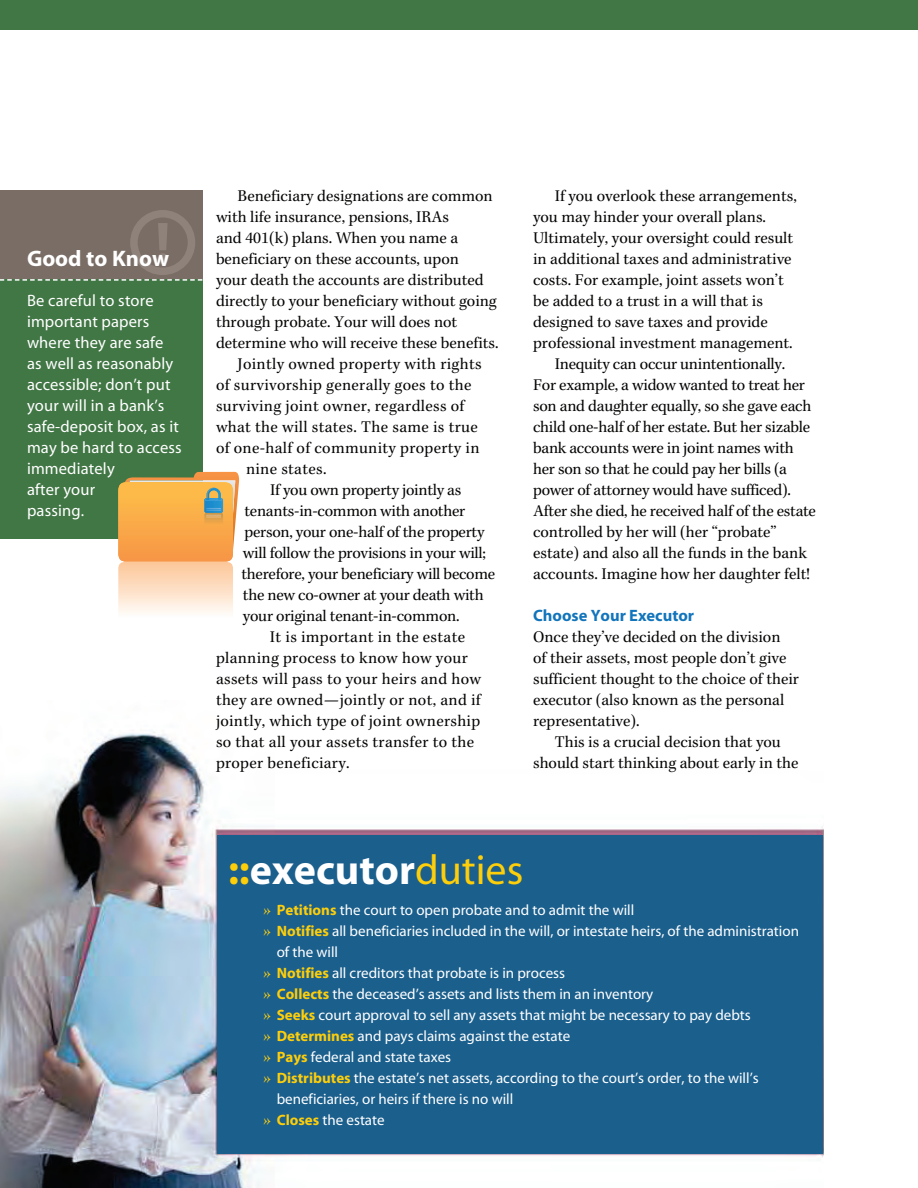
<style>
.page{position:relative;width:918px;height:1188px;background:#fff}
.page>*{position:absolute;margin:0;border:0;box-sizing:border-box;transform-origin:0 0}
.t1{font:700 42px "Myriad";color:#fff}
.t2{font:700 22.5px "Myriad";color:#fff}
.t3{font:16.5px/21px "Kepler";color:#040503}
.t4{font:16.5px/21px "Kepler";letter-spacing:.02em;color:#040503}
.t5{font:16.5px/21px "Myriad";letter-spacing:.01em;color:#fff}
.t6{font:700 16.5px "Myriad";color:#1275bc}
.t7{font:15px/21px "Myriad";color:#fff}
.s1{color:#fdce0a}
.s2{font-weight:400;color:#fdce0a}
.s3{font-family:"Kepler";font-size:16.5px;color:#fdce0a}
.s4{font-weight:700;color:#fdce0a}
</style>
<div class="page">
<img style="left:0;top:732px;width:823px;height:456px">
<div style="left:0;top:271px;width:202px;height:267px;background:#417645"></div>
<div style="left:217px;top:835px;width:605px;height:319px;background:#1b5f8d"></div>
<svg style="left:0;top:279px;width:202px;height:2px"></svg>
<div style="left:0;top:0;width:918px;height:30px;background:#417645"></div>
<div style="left:0;top:190px;width:202px;height:89px;background:#796d65"></div>
<div style="left:130px;top:210px;width:65px;height:65px;border:8px solid #8e827b;border-radius:50%"></div>
<svg style="left:158px;top:223px;width:10px;height:27px"></svg>
<div style="left:157px;top:253px;width:11px;height:11px;background:#8e827b;border-radius:50%"></div>
<svg style="left:118px;top:472px;width:121px;height:141px;background:#f0bd7d"></svg>
<h4 class="t2" style="left:27px;top:250px;width:144px">Good to Know</h4>
<p class="t5" style="left:27px;top:291px;width:156px">Be careful to store important papers where they are safe as well as reasonably accessible; don’t put your will in a bank’s safe-deposit box, as it may be hard to access immediately<br>after your<br>passing.</p>
<p class="t3" style="left:238px;top:187px;width:257px">Beneficiary designations are common</p>
<p class="t3" style="left:216px;top:208px;width:235px">with life insurance, pensions, IRAs</p>
<p class="t3" style="left:216px;top:229px;width:244px">and 401(k) plans. When you name a</p>
<p class="t3" style="left:216px;top:250px;width:244px">beneficiary on these accounts, upon</p>
<p class="t3" style="left:216px;top:271px;width:269px">your death the accounts are distributed</p>
<p class="t3" style="left:216px;top:292px;width:282px">directly to your beneficiary without going</p>
<p class="t3" style="left:216px;top:313px;width:243px">through probate. Your will does not</p>
<p class="t3" style="left:216px;top:334px;width:284px">determine who will receive these benefits.</p>
<p class="t4" style="left:238px;top:355px;width:246px">Jointly owned property with rights</p>
<p class="t4" style="left:216px;top:376px;width:257px">of survivorship generally goes to the</p>
<p class="t4" style="left:216px;top:397px;width:250px">surviving joint owner, regardless of</p>
<p class="t4" style="left:216px;top:418px;width:263px">what the will states. The same is true</p>
<p class="t4" style="left:216px;top:439px;width:265px">of one-half of community property in</p>
<p class="t4" style="left:246px;top:460px;width:82px">nine states.</p>
<p class="t3" style="left:241px;top:481px;width:255px;text-indent:29px">If you own property jointly as tenants-in-common with another person, your one-half of the property will follow the provisions in your will; therefore, your beneficiary will become the new co-owner at your death with your original tenant-in-common.</p>
<p class="t4" style="left:216px;top:628px;width:267px;text-indent:54px">It is important in the estate planning process to know how your assets will pass to your heirs and how they are owned—jointly or not, and if jointly, which type of joint ownership so that all your assets transfer to the proper beneficiary.</p>
<p class="t3" style="left:533px;top:187px;width:265px;text-indent:22px">If you overlook these arrangements, you may hinder your overall plans.<br>Ultimately, your oversight could result in additional taxes and administrative costs. For example, joint assets won’t be added to a trust in a will that is designed to save taxes and provide professional investment management.</p>
<p class="t3" style="left:533px;top:355px;width:284px;text-indent:22px">Inequity can occur unintentionally.<br>For example, a widow wanted to treat her son and daughter equally, so she gave each child one-half of her estate. But her sizable bank accounts were in joint names with her son so that he could pay her bills (a power of attorney would have sufficed).<br>After she died, he received half of the estate controlled by her will (her “probate” estate) and also all the funds in the bank accounts. Imagine how her daughter felt!</p>
<h4 class="t6" style="left:533px;top:609px;width:163px">Choose Your Executor</h4>
<p class="t3" style="left:533px;top:628px;width:267px">Once they’ve decided on the division<br>of their assets, most people don’t give sufficient thought to the choice of their executor (also known as the personal representative).</p>
<p class="t3" style="left:533px;top:733px;width:267px;text-align:center">This is a crucial decision that you should start thinking about early in the</p>
<h4 class="t1" style="left:228px;top:854px;width:297px"><span class="s1">::</span>executor<span class="s2">duties</span></h4>
<p class="t7" style="left:263px;top:901px;width:373px"><span class="s3">»</span> <span class="s4">Petitions</span> the court to open probate and to admit the will</p>
<p class="t7" style="left:277px;top:922px;width:524px;text-indent:-14px"><span class="s3">»</span> <span class="s4">Notifies</span> all beneficiaries included in the will, or intestate heirs, of the administration of the will</p>
<p class="t7" style="left:263px;top:964px;width:303px"><span class="s3">»</span> <span class="s4">Notifies</span> all creditors that probate is in process</p>
<p class="t7" style="left:263px;top:985px;width:391px"><span class="s3">»</span> <span class="s4">Collects</span> the deceased’s assets and lists them in an inventory</p>
<p class="t7" style="left:263px;top:1006px;width:489px"><span class="s3">»</span> <span class="s4">Seeks</span> court approval to sell any assets that might be necessary to pay debts</p>
<p class="t7" style="left:263px;top:1027px;width:309px"><span class="s3">»</span> <span class="s4">Determines</span> and pays claims against the estate</p>
<p class="t7" style="left:263px;top:1048px;width:189px"><span class="s3">»</span> <span class="s4">Pays</span> federal and state taxes</p>
<p class="t7" style="left:277px;top:1069px;width:483px;text-indent:-14px"><span class="s3">»</span> <span class="s4">Distributes</span> the estate’s net assets, according to the court’s order, to the will’s beneficiaries, or heirs if there is no will</p>
<p class="t7" style="left:263px;top:1111px;width:123px"><span class="s3">»</span> <span class="s4">Closes</span> the estate</p>
</div>
